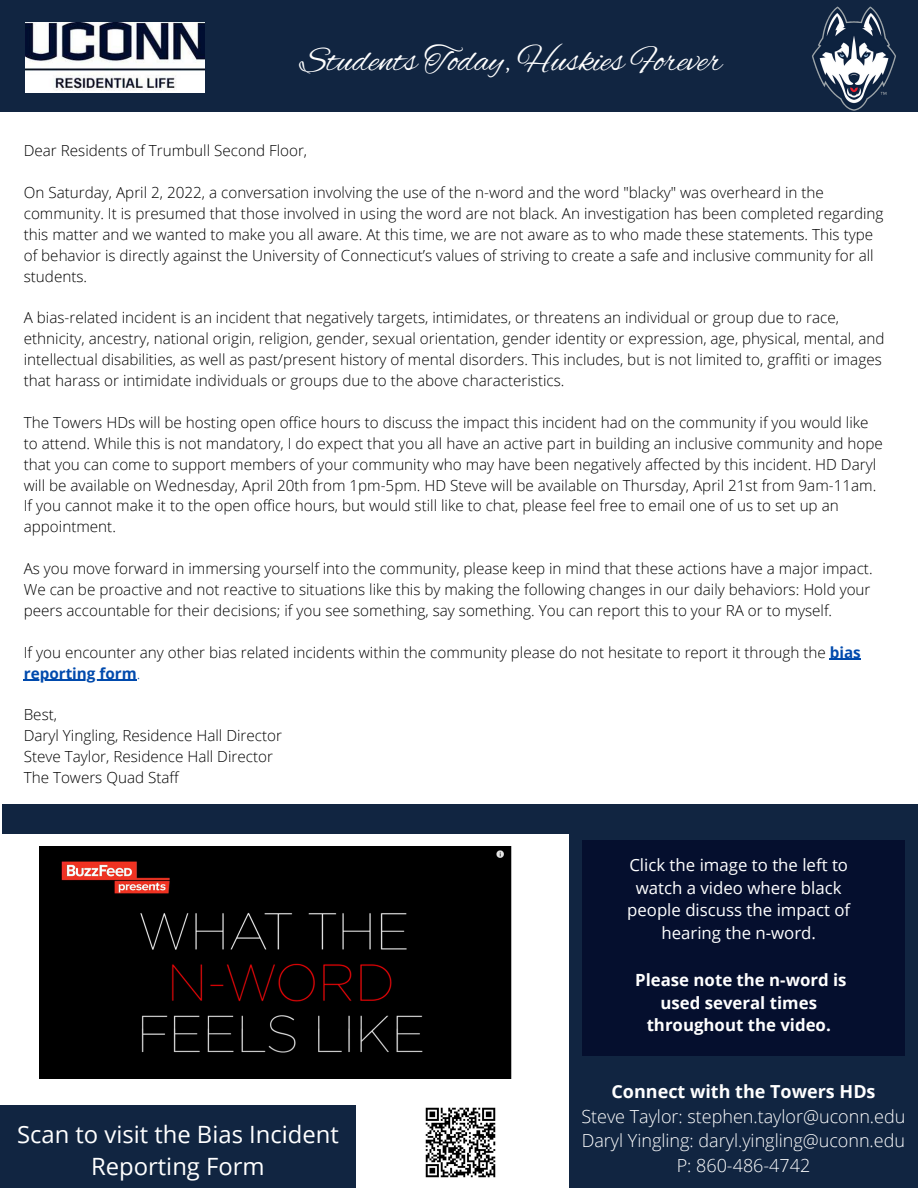
<style>
.page{position:relative;width:918px;height:1188px;background:#fff}
.page>*{position:absolute;margin:0;border:0;box-sizing:border-box;transform-origin:0 0}
.t1{font:36px "Alex Brush";color:#fff}
.t2{font:23.85px/32.2px "Open Sans";color:#fff;text-align:center}
.t3{font:300 18px "Open Sans";color:#fff}
.t4{font:700 18px "Open Sans";color:#fff}
.t5{font:16.8px/22.5px "Open Sans";color:#fff;text-align:center}
.t6{font:700 16.8px/22.5px "Open Sans";color:#fff;text-align:center}
.t7{font:300 15.3px/20.9px "Open Sans";color:#000}
.s1{font-weight:700;color:#004aad}
.s2{color:#004aad}
</style>
<div class="page">
<div style="left:0;top:0;width:918px;height:111px;background:#112541"></div>
<div style="left:2px;top:805px;width:916px;height:29px;background:#112541"></div>
<div style="left:569px;top:824px;width:349px;height:277px;background:#112541"></div>
<div style="left:569px;top:1084px;width:349px;height:104px;background:#112541"></div>
<img style="left:25px;top:23px;width:179px;height:69px">
<img style="left:761px;top:6px;width:157px;height:106px">
<div style="left:0;top:1106px;width:356px;height:82px;background:#112541"></div>
<img style="left:425px;top:1107px;width:71px;height:71px">
<div style="left:582px;top:840px;width:323px;height:216px;background:#050f2e"></div>
<img style="left:40px;top:846px;width:471px;height:232px">
<hr style="left:830px;top:659px;width:31px;height:1px;background:#004aad">
<hr style="left:24px;top:680px;width:113px;height:1px;background:#004aad">
<p class="t1" style="left:300px;top:41px;width:423px">Students Today, Huskies Forever</p>
<p class="t7" style="left:24px;top:140px;width:285px">Dear Residents of Trumbull Second Floor,</p>
<p class="t7" style="left:24px;top:182px;width:861px">On Saturday, April 2, 2022, a conversation involving the use of the n-word and the word "blacky" was overheard in the community. It is presumed that those involved in using the word are not black. An investigation has been completed regarding this matter and we wanted to make you all aware. At this time, we are not aware as to who made these statements. This type of behavior is directly against the University of Connecticut’s values of striving to create a safe and inclusive community for all students.</p>
<p class="t7" style="left:24px;top:307px;width:862px">A bias-related incident is an incident that negatively targets, intimidates, or threatens an individual or group due to race, ethnicity, ancestry, national origin, religion, gender, sexual orientation, gender identity or expression, age, physical, mental, and intellectual disabilities, as well as past/present history of mental disorders. This includes, but is not limited to, graffiti or images that harass or intimidate individuals or groups due to the above characteristics.</p>
<p class="t7" style="left:24px;top:411px;width:861px">The Towers HDs will be hosting open office hours to discuss the impact this incident had on the community if you would like to attend. While this is not mandatory, I do expect that you all have an active part in building an inclusive community and hope that you can come to support members of your community who may have been negatively affected by this incident. HD Daryl will be available on Wednesday, April 20th from 1pm-5pm. HD Steve will be available on Thursday, April 21st from 9am-11am.<br>If you cannot make it to the open office hours, but would still like to chat, please feel free to email one of us to set up an appointment.</p>
<p class="t7" style="left:24px;top:558px;width:850px">As you move forward in immersing yourself into the community, please keep in mind that these actions have a major impact.<br>We can be proactive and not reactive to situations like this by making the following changes in our daily behaviors: Hold your peers accountable for their decisions; if you see something, say something. You can report this to your RA or to myself.</p>
<p class="t7" style="left:24px;top:641px;width:839px">If you encounter any other bias related incidents within the community please do not hesitate to report it through the <span class="s1">bias reporting form</span><span class="s2">.</span></p>
<p class="t7" style="left:24px;top:704px;width:35px">Best,</p>
<p class="t7" style="left:24px;top:725px;width:260px">Daryl Yingling, Residence Hall Director</p>
<p class="t7" style="left:24px;top:746px;width:251px">Steve Taylor, Residence Hall Director</p>
<p class="t7" style="left:24px;top:767px;width:156px">The Towers Quad Staff</p>
<p class="t2" style="left:17px;top:1117px;width:323px">Scan to visit the Bias Incident<br>Reporting Form</p>
<p class="t5" style="left:627px;top:854px;width:225px">Click the image to the left to watch a video where black people discuss the impact of hearing the n-word.</p>
<p class="t6" style="left:635px;top:968px;width:213px">Please note the n-word is used several times throughout the video.</p>
<p class="t4" style="left:612px;top:1079px;width:266px">Connect with the Towers HDs</p>
<p class="t3" style="left:581px;top:1103px;width:326px">Steve Taylor: stephen.taylor@uconn.edu</p>
<p class="t3" style="left:582px;top:1128px;width:325px">Daryl Yingling: daryl.yingling@uconn.edu</p>
<p class="t3" style="left:677px;top:1153px;width:135px">P: 860-486-4742</p>
</div>
